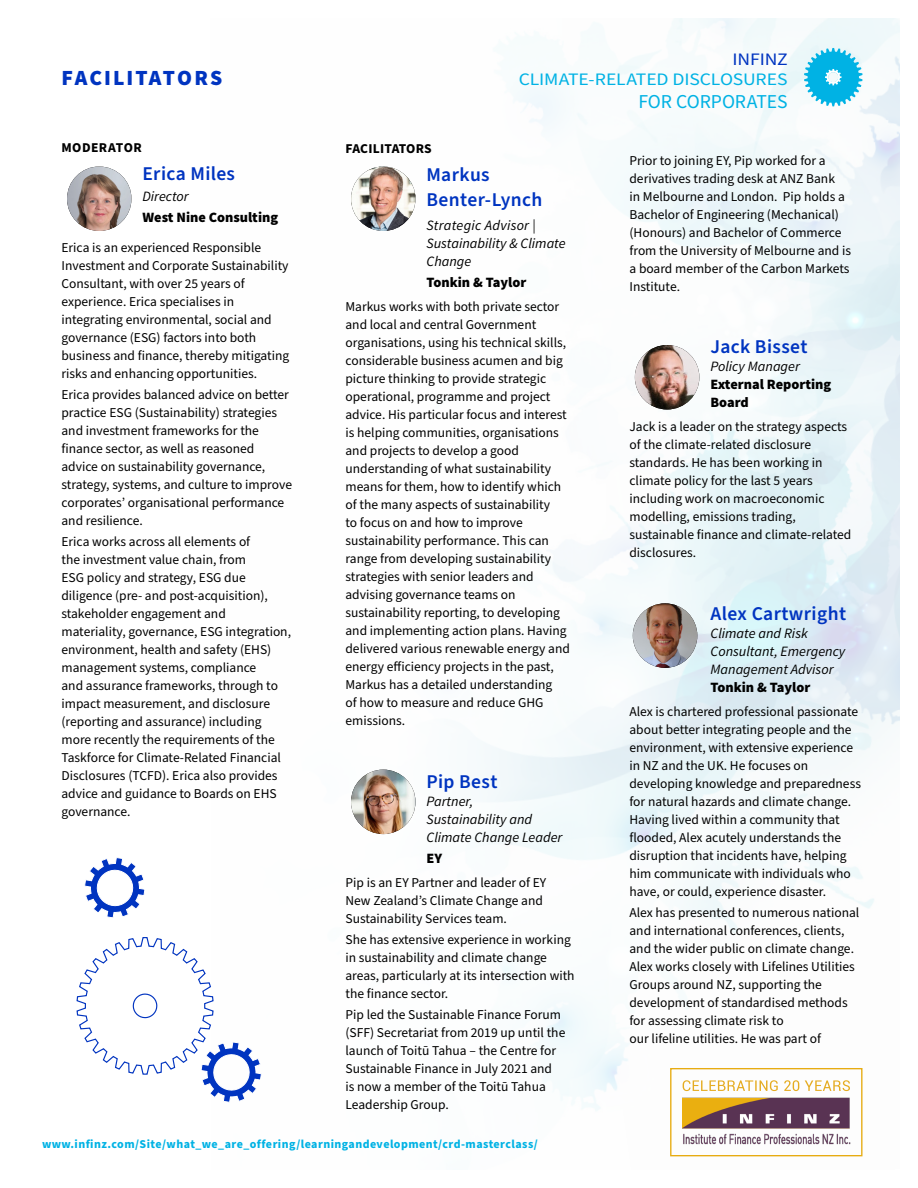
<style>
.page{position:relative;width:918px;height:1188px;background:#fff}
.page>*{position:absolute;margin:0;border:0;box-sizing:border-box;transform-origin:0 0}
.H1___Left{font:900 21.6px "Source Sans Pro";letter-spacing:.095em;color:#0034c0}
.t1{font:19.65px "Source Sans Pro";letter-spacing:-.005em;color:#00b2e4}
.H1___Left-2{font:600 19.5px/24.9px "Source Sans Pro";letter-spacing:.02em;color:#0034c0}
.t2{font:17.55px "Source Sans Pro";letter-spacing:-.01em;color:#00b2e4;scale:1.12 1}
.t3{font:17.55px "Source Sans Pro";letter-spacing:-.01em;color:#0034c0;scale:1.12 1}
.H1___Left-3{font:italic 14.25px/18px "Source Sans Pro";color:#000}
.H1___Left-4{font:900 14.25px/18px "Source Sans Pro";color:#000}
.H1___Left-5{font:13.5px/18px "Source Sans Pro";color:#000}
.H1___Left-6{font:700 13.5px "Source Sans Pro";letter-spacing:.02em;color:#000}
.t4{font:700 12px "Source Sans Pro";letter-spacing:.035em;color:#00b2e4}
.s1{font-weight:400;font-style:italic}
.s2{font-weight:900;font-style:normal}
</style>
<div class="page">
<img style="left:67px;top:18px;width:833px;height:1139px">
<svg style="left:683px;top:1080px;width:167px;height:11px"></svg>
<img style="left:682px;top:1095px;width:169px;height:52px">
<div style="left:670px;top:1068px;width:193px;height:88px;border:1px solid #e7ac12"></div>
<svg style="left:804px;top:48px;width:58px;height:58px"></svg>
<img style="left:67px;top:166px;width:64px;height:65px;border-radius:32px">
<img style="left:351px;top:770px;width:65px;height:64px;border-radius:32px">
<img style="left:635px;top:345px;width:64px;height:65px;border-radius:32px">
<img style="left:351px;top:166px;width:65px;height:65px;border-radius:32px">
<svg style="left:76px;top:936px;width:186px;height:167px"></svg>
<svg style="left:84px;top:852px;width:61px;height:66px"></svg>
<img style="left:633px;top:603px;width:64px;height:65px;border-radius:32px">
<p class="H1___Left" style="left:62px;top:63px;width:162px">FACILITATORS</p>
<p class="H1___Left-6" style="left:62px;top:138px;width:82px">MODERATOR</p>
<p class="H1___Left-2" style="left:142px;top:162px;width:94px">Erica Miles</p>
<p class="H1___Left-4" style="left:142px;top:185px;width:137px;line-height:21px"><span class="s1">Director<br></span>West Nine Consulting</p>
<p class="H1___Left-5" style="left:62px;top:239px;width:229px">Erica is an experienced Responsible Investment and Corporate Sustainability Consultant, with over 25 years of experience. Erica specialises in integrating environmental, social and governance (ESG) factors into both business and finance, thereby mitigating risks and enhancing opportunities.</p>
<p class="H1___Left-5" style="left:62px;top:386px;width:232px">Erica provides balanced advice on better practice ESG (Sustainability) strategies and investment frameworks for the finance sector, as well as reasoned advice on sustainability governance, strategy, systems, and culture to improve corporates’ organisational performance and resilience.</p>
<p class="H1___Left-5" style="left:62px;top:533px;width:231px">Erica works across all elements of<br>the investment value chain, from<br>ESG policy and strategy, ESG due diligence (pre- and post-acquisition), stakeholder engagement and materiality, governance, ESG integration, environment, health and safety (EHS) management systems, compliance<br>and assurance frameworks, through to impact measurement, and disclosure (reporting and assurance) including more recently the requirements of the Taskforce for Climate-Related Financial Disclosures (TCFD). Erica also provides advice and guidance to Boards on EHS governance.</p>
<p class="t3" style="left:733px;top:48px;width:51px">INFINZ</p>
<p class="t2" style="left:519px;top:67px;width:242px">CLIMATE-RELATED DISCLOSURES</p>
<h2 class="t1" style="left:638px;top:89px;width:151px">FOR CORPORATES</h2>
<p class="H1___Left-6" style="left:345px;top:140px;width:88px">FACILITATORS</p>
<p class="H1___Left-2" style="left:426px;top:163px;width:117px">Markus<br>Benter-Lynch</p>
<p class="H1___Left-3" style="left:426px;top:217px;width:141px">Strategic Advisor |<br>Sustainability &amp; Climate<br>Change</p>
<p class="H1___Left-4" style="left:426px;top:273px;width:101px">Tonkin &amp; Taylor</p>
<p class="H1___Left-5" style="left:345px;top:298px;width:226px">Markus works with both private sector and local and central Government organisations, using his technical skills, considerable business acumen and big picture thinking to provide strategic operational, programme and project advice. His particular focus and interest is helping communities, organisations and projects to develop a good understanding of what sustainability means for them, how to identify which of the many aspects of sustainability<br>to focus on and how to improve sustainability performance. This can range from developing sustainability strategies with senior leaders and advising governance teams on sustainability reporting, to developing and implementing action plans. Having delivered various renewable energy and energy efficiency projects in the past, Markus has a detailed understanding<br>of how to measure and reduce GHG emissions.</p>
<p class="H1___Left-2" style="left:426px;top:770px;width:73px">Pip Best</p>
<p class="H1___Left-3" style="left:426px;top:792px;width:137px">Partner,<br>Sustainability and<br>Climate Change Leader</p>
<p class="H1___Left-4" style="left:426px;top:849px;width:17px">EY</p>
<p class="H1___Left-5" style="left:346px;top:874px;width:202px">Pip is an EY Partner and leader of EY<br>New Zealand’s Climate Change and<br>Sustainability Services team.</p>
<p class="H1___Left-5" style="left:346px;top:931px;width:231px">She has extensive experience in working in sustainability and climate change areas, particularly at its intersection with the finance sector.</p>
<p class="H1___Left-5" style="left:346px;top:1006px;width:221px">Pip led the Sustainable Finance Forum (SFF) Secretariat from 2019 up until the launch of Toitū Tahua – the Centre for Sustainable Finance in July 2021 and<br>is now a member of the Toitū Tahua Leadership Group.</p>
<p class="H1___Left-5" style="left:630px;top:152px;width:223px">Prior to joining EY, Pip worked for a derivatives trading desk at ANZ Bank<br>in Melbourne and London. Pip holds a Bachelor of Engineering (Mechanical) (Honours) and Bachelor of Commerce from the University of Melbourne and is a board member of the Carbon Markets Institute.</p>
<p class="H1___Left-2" style="left:711px;top:335px;width:99px">Jack Bisset</p>
<p class="H1___Left-4" style="left:710px;top:357px;width:122px"><span class="s1">Policy Manager<br></span>External Reporting<br>Board</p>
<p class="H1___Left-5" style="left:630px;top:418px;width:223px">Jack is a leader on the strategy aspects of the climate-related disclosure standards. He has been working in climate policy for the last 5 years including work on macroeconomic modelling, emissions trading, sustainable finance and climate-related disclosures.</p>
<p class="H1___Left-2" style="left:711px;top:601px;width:137px">Alex Cartwright</p>
<p class="H1___Left-3" style="left:711px;top:624px;width:136px">Climate and Risk<br>Consultant, Emergency<br>Management Advisor<br><span class="s2">Tonkin &amp; Taylor</span></p>
<p class="H1___Left-5" style="left:630px;top:703px;width:233px">Alex is chartered professional passionate about better integrating people and the environment, with extensive experience in NZ and the UK. He focuses on developing knowledge and preparedness for natural hazards and climate change.<br>Having lived within a community that flooded, Alex acutely understands the disruption that incidents have, helping him communicate with individuals who have, or could, experience disaster.</p>
<p class="H1___Left-5" style="left:630px;top:904px;width:231px">Alex has presented to numerous national and international conferences, clients, and the wider public on climate change.<br>Alex works closely with Lifelines Utilities Groups around NZ, supporting the development of standardised methods for assessing climate risk to<br>our lifeline utilities. He was part of</p>
<p class="t4" style="left:42px;top:1135px;width:497px">www.infinz.com/Site/what_we_are_offering/learningandevelopment/crd-masterclass/</p>
</div>
